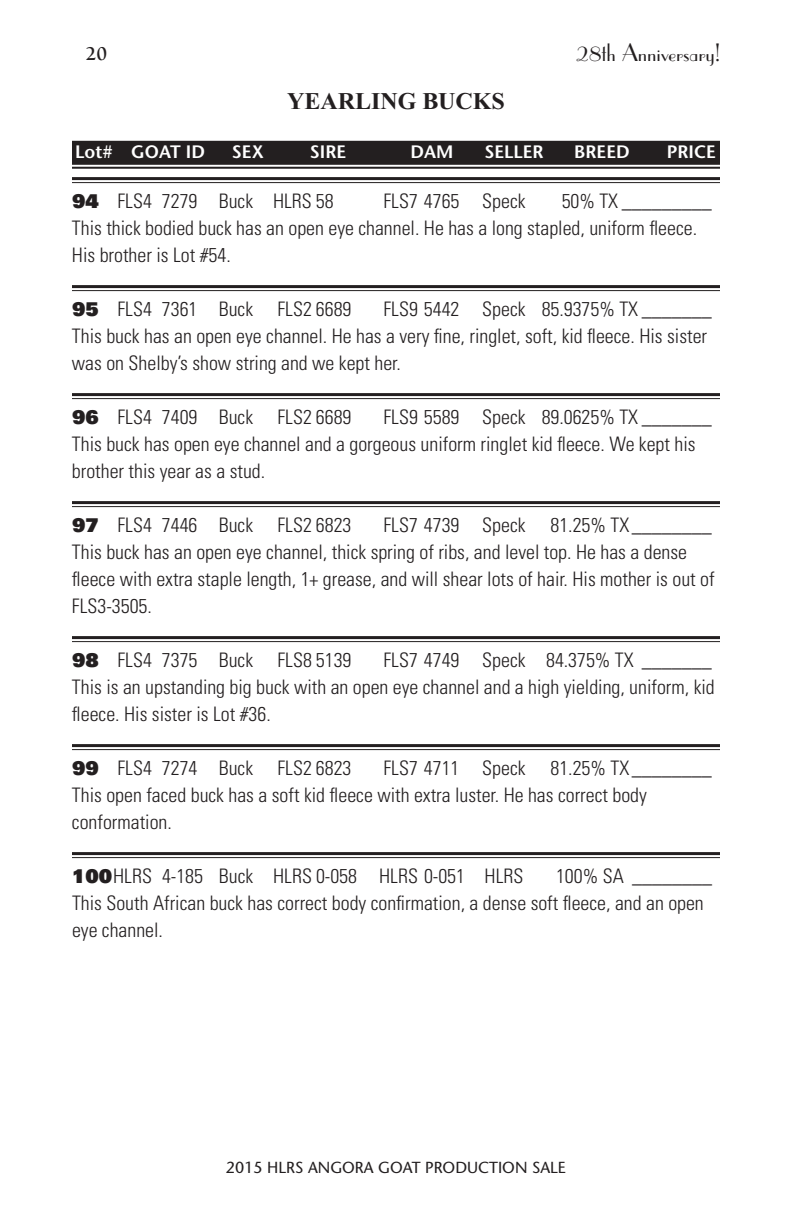
<style>
.page{position:relative;width:792px;height:1224px;background:#fff}
.page>*{position:absolute;margin:0;border:0;box-sizing:border-box;transform-origin:0 0}
.t1{font:24px "Parisian BT";color:#231f20}
.t2{font:700 24px "Times New Roman";color:#231f20}
.t3{font:300 condensed 20px/27px "Univers";color:#231f20}
.t4{font:700 20px "Berkeley";color:#231f20}
.t5{font:600 18px "Stone Sans";color:#fff}
.t6{font:16px "Stone Sans";color:#231f20}
.s1{font-weight:900;font-stretch:normal;font-size:19px}
</style>
<div class="page">
<div style="left:72px;top:141px;width:648px;height:24px;background:#231f20"></div>
<hr style="left:72px;top:167px;width:648px;height:2px;background:#231f20">
<div style="left:72px;top:177px;width:648px;height:6px;background:#f4f4f4"></div>
<hr style="left:72px;top:177px;width:648px;height:3px;background:#231f20">
<hr style="left:72px;top:182px;width:648px;height:1px;background:#231f20">
<div style="left:72px;top:285px;width:648px;height:6px;background:#f4f4f4"></div>
<hr style="left:72px;top:285px;width:648px;height:3px;background:#231f20">
<hr style="left:72px;top:290px;width:648px;height:1px;background:#231f20">
<div style="left:72px;top:393px;width:648px;height:6px;background:#f4f4f4"></div>
<hr style="left:72px;top:393px;width:648px;height:3px;background:#231f20">
<hr style="left:72px;top:398px;width:648px;height:1px;background:#231f20">
<div style="left:72px;top:501px;width:648px;height:6px;background:#f4f4f4"></div>
<hr style="left:72px;top:501px;width:648px;height:3px;background:#231f20">
<hr style="left:72px;top:506px;width:648px;height:1px;background:#231f20">
<div style="left:72px;top:636px;width:648px;height:6px;background:#f4f4f4"></div>
<hr style="left:72px;top:636px;width:648px;height:3px;background:#231f20">
<hr style="left:72px;top:641px;width:648px;height:1px;background:#231f20">
<div style="left:72px;top:744px;width:648px;height:6px;background:#f4f4f4"></div>
<hr style="left:72px;top:744px;width:648px;height:3px;background:#231f20">
<hr style="left:72px;top:749px;width:648px;height:1px;background:#231f20">
<div style="left:72px;top:852px;width:648px;height:6px;background:#f4f4f4"></div>
<hr style="left:72px;top:852px;width:648px;height:3px;background:#231f20">
<hr style="left:72px;top:857px;width:648px;height:1px;background:#231f20">
<p class="t4" style="left:86px;top:43px;width:23px">20</p>
<p class="t2" style="left:287px;top:87px;width:219px">YEARLING BUCKS</p>
<p class="t1" style="left:577px;top:37px;width:145px">28th Anniversary!</p>
<p class="t5" style="left:75px;top:141px;width:131px">Lot# GOAT ID</p>
<p class="t5" style="left:232px;top:141px;width:34px">SEX</p>
<p class="t5" style="left:310px;top:141px;width:38px">SIRE</p>
<p class="t5" style="left:411px;top:141px;width:44px">DAM</p>
<p class="t5" style="left:484px;top:141px;width:61px">SELLER</p>
<p class="t5" style="left:574px;top:141px;width:57px">BREED</p>
<p class="t5" style="left:667px;top:141px;width:51px">PRICE</p>
<p class="t3" style="left:72px;top:187px;width:263px"><span class="s1">94</span> FLS4 7279 Buck HLRS 58</p>
<p class="t3" style="left:384px;top:187px;width:144px">FLS7 4765 Speck</p>
<p class="t3" style="left:72px;top:187px;width:641px;text-indent:490px">50% TX _________<br>This thick bodied buck has an open eye channel. He has a long stapled, uniform fleece.<br>His brother is Lot #54.</p>
<p class="t3" style="left:72px;top:295px;width:281px"><span class="s1">95</span> FLS4 7361 Buck FLS2 6689</p>
<p class="t3" style="left:72px;top:295px;width:642px;text-indent:312px">FLS9 5442 Speck 85.9375% TX _______<br>This buck has an open eye channel. He has a very fine, ringlet, soft, kid fleece. His sister was on Shelby’s show string and we kept her.</p>
<p class="t3" style="left:72px;top:403px;width:281px"><span class="s1">96</span> FLS4 7409 Buck FLS2 6689</p>
<p class="t3" style="left:72px;top:403px;width:642px;text-indent:312px">FLS9 5589 Speck 89.0625% TX _______<br>This buck has open eye channel and a gorgeous uniform ringlet kid fleece. We kept his brother this year as a stud.</p>
<p class="t3" style="left:72px;top:511px;width:281px"><span class="s1">97</span> FLS4 7446 Buck FLS2 6823</p>
<p class="t3" style="left:72px;top:511px;width:644px;text-indent:312px">FLS7 4739 Speck 81.25% TX ________ This buck has an open eye channel, thick spring of ribs, and level top. He has a dense fleece with extra staple length, 1+ grease, and will shear lots of hair. His mother is out of FLS3-3505.</p>
<p class="t3" style="left:72px;top:646px;width:281px"><span class="s1">98</span> FLS4 7375 Buck FLS8 5139</p>
<p class="t3" style="left:72px;top:646px;width:644px;text-indent:312px">FLS7 4749 Speck 84.375% TX _______<br>This is an upstanding big buck with an open eye channel and a high yielding, uniform, kid fleece. His sister is Lot #36.</p>
<p class="t3" style="left:72px;top:754px;width:281px"><span class="s1">99</span> FLS4 7274 Buck FLS2 6823</p>
<p class="t3" style="left:72px;top:754px;width:641px;text-indent:312px">FLS7 4711 Speck 81.25% TX ________<br>This open faced buck has a soft kid fleece with extra luster. He has correct body conformation.</p>
<p class="t3" style="left:72px;top:862px;width:453px"><span class="s1">100</span> HLRS 4-185 Buck HLRS 0-058 HLRS 0-051 HLRS</p>
<p class="t3" style="left:72px;top:862px;width:642px;text-indent:484px">100% SA ________<br>This South African buck has correct body confirmation, a dense soft fleece, and an open eye channel.</p>
<p class="t6" style="left:226px;top:1157px;width:341px">2015 HLRS ANGORA GOAT PRODUCTION SALE</p>
</div>
